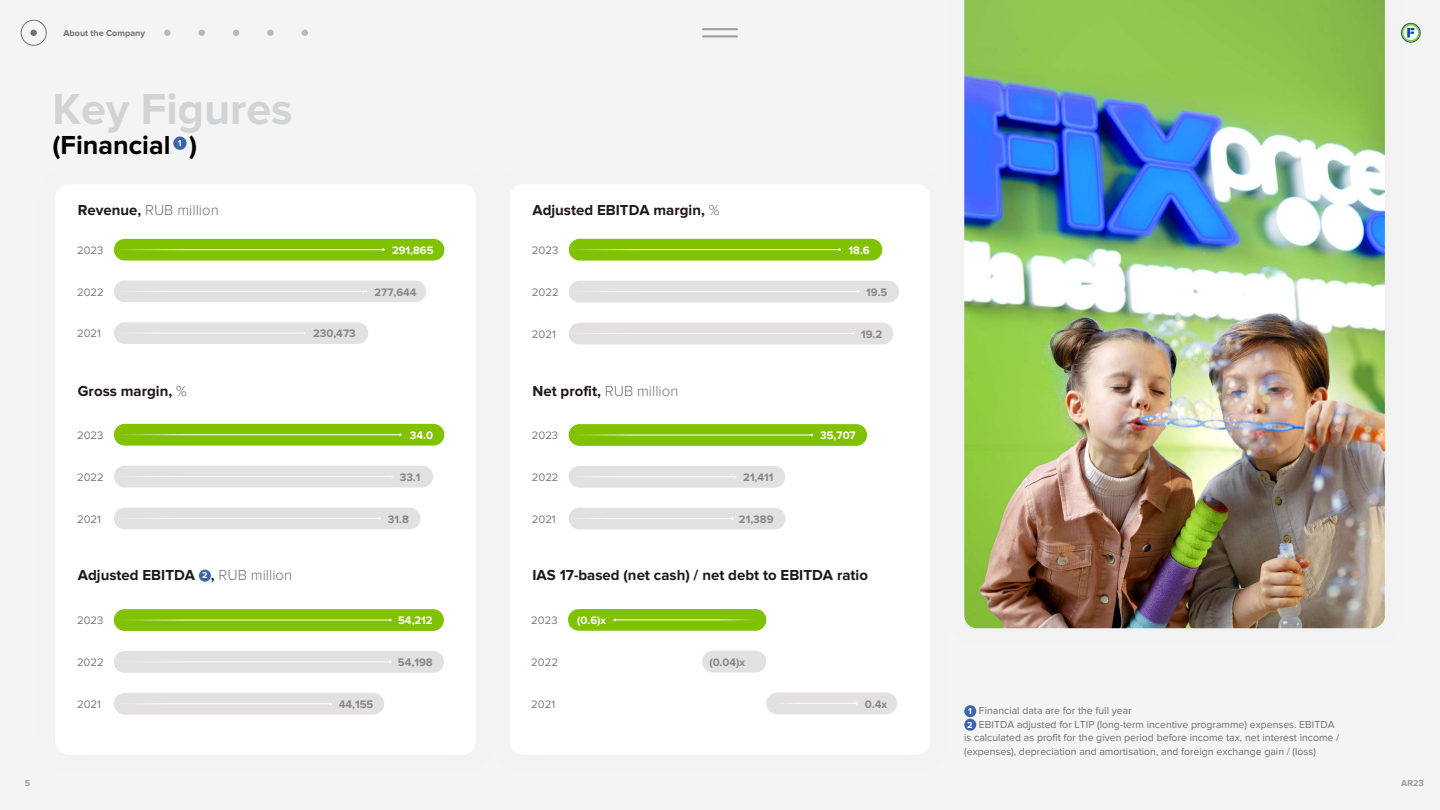
<style>
.page{position:relative;width:1440px;height:810px;background:#f4f4f4}
.page>*{position:absolute;margin:0;border:0;box-sizing:border-box;transform-origin:0 0}
.t1{font:700 45px "Proxima Nova";color:#d1d3d4}
.t2{font:700 27px "Proxima Nova";color:#000}
.t3{font:700 15px "Proxima Nova";color:#1e181c}
.t4{font:300 15px "Proxima Nova";color:#746e70}
.t5{font:11.32px "Proxima Nova";color:#817879}
.t6{font:700 11.32px "Proxima Nova";color:#878787}
.t7{font:700 11.32px "Proxima Nova";color:#fff}
.t8{font:11.25px "Proxima Nova";color:#817879}
.t9{font:700 11.25px "Proxima Nova";color:#878787}
.t10{font:700 11.25px "Proxima Nova";color:#fff}
.t11{font:10.5px/13.5px "Proxima Nova";color:#746e70}
.t12{font:700 9px "Proxima Nova";color:#746e70}
.t13{font:700 9px "Proxima Nova";color:#a29d9e}
.t14{font:700 9px "Proxima Nova";color:#fff}
.s1{font-weight:700;color:#1e181c}
.s2{font-weight:300;color:#746e70}
.s3{font-size:9px;color:#fff}
.s4{font-weight:700;font-size:9px;color:#fff}
</style>
<div class="page">
<svg style="left:1404px;top:23px;width:17px;height:20px"></svg>
<hr style="left:703px;top:28px;width:34px;height:2px;background:#a29d9e">
<hr style="left:703px;top:35px;width:34px;height:2px;background:#a29d9e">
<div style="left:30px;top:30px;width:7px;height:6px;background:#746e70;border-radius:50%"></div>
<div style="left:164px;top:30px;width:7px;height:6px;background:#bcb8b9;border-radius:50%"></div>
<svg style="left:199px;top:30px;width:6px;height:6px"></svg>
<svg style="left:233px;top:30px;width:6px;height:6px"></svg>
<div style="left:267px;top:30px;width:7px;height:6px;background:#bcb8b9;border-radius:50%"></div>
<svg style="left:302px;top:30px;width:6px;height:6px"></svg>
<div style="left:21px;top:20px;width:25px;height:26px;border:1px solid #746e70;border-radius:50%"></div>
<div style="left:491px;top:165px;width:458px;height:609px;background:#edeeed"></div>
<div style="left:510px;top:184px;width:420px;height:571px;background:#fff;border-radius:13px"></div>
<div style="left:173px;top:137px;width:14px;height:13px;background:#3b63ae;border-radius:50%"></div>
<div style="left:945px;top:0;width:459px;height:647px;background:#edeeed"></div>
<img style="left:964px;top:0;width:421px;height:628px">
<div style="left:36px;top:165px;width:459px;height:609px;background:#edeeed"></div>
<div style="left:55px;top:184px;width:421px;height:571px;background:#fff;border-radius:13px"></div>
<div style="left:964px;top:705px;width:12px;height:12px;background:#3b63ae;border-radius:50%"></div>
<div style="left:964px;top:719px;width:12px;height:12px;background:#3b63ae;border-radius:50%"></div>
<div style="left:766px;top:693px;width:131px;height:21px;background:#e3e0e1;border-radius:11px"></div>
<div style="left:568px;top:609px;width:198px;height:22px;background:#80c100;border-radius:11px"></div>
<hr style="left:615px;top:620px;width:141px;height:1px;background:#fff">
<div style="left:702px;top:651px;width:64px;height:21px;background:#e3e0e1;border-radius:11px"></div>
<hr style="left:777px;top:703px;width:79px;height:1px;background:#fff">
<div style="left:569px;top:466px;width:216px;height:22px;background:#e3e0e1;border-radius:11px"></div>
<div style="left:569px;top:508px;width:216px;height:21px;background:#e3e0e1;border-radius:11px"></div>
<div style="left:569px;top:424px;width:298px;height:22px;background:#80c100;border-radius:11px"></div>
<hr style="left:569px;top:435px;width:243px;height:1px;background:#fff">
<hr style="left:569px;top:476px;width:166px;height:1px;background:#fff">
<hr style="left:569px;top:518px;width:162px;height:1px;background:#fff">
<div style="left:569px;top:281px;width:330px;height:21px;background:#e3e0e1;border-radius:11px"></div>
<div style="left:569px;top:323px;width:324px;height:21px;background:#e3e0e1;border-radius:11px"></div>
<div style="left:569px;top:239px;width:313px;height:22px;background:#80c100;border-radius:11px"></div>
<hr style="left:569px;top:249px;width:271px;height:1px;background:#fff">
<hr style="left:569px;top:291px;width:289px;height:1px;background:#fff">
<hr style="left:569px;top:333px;width:284px;height:1px;background:#fff">
<div style="left:199px;top:570px;width:12px;height:12px;background:#3b63ae;border-radius:50%"></div>
<div style="left:114px;top:281px;width:312px;height:21px;background:#e3e0e1;border-radius:11px"></div>
<div style="left:114px;top:322px;width:254px;height:22px;background:#e3e0e1;border-radius:11px"></div>
<div style="left:114px;top:239px;width:330px;height:22px;background:#80c100;border-radius:11px"></div>
<hr style="left:114px;top:249px;width:268px;height:1px;background:#fff">
<hr style="left:114px;top:291px;width:251px;height:1px;background:#fff">
<hr style="left:114px;top:333px;width:189px;height:1px;background:#fff">
<div style="left:114px;top:466px;width:319px;height:21px;background:#e3e0e1;border-radius:11px"></div>
<div style="left:114px;top:508px;width:307px;height:21px;background:#e3e0e1;border-radius:11px"></div>
<div style="left:114px;top:424px;width:330px;height:22px;background:#80c100;border-radius:11px"></div>
<hr style="left:114px;top:434px;width:286px;height:1px;background:#fff">
<hr style="left:114px;top:476px;width:276px;height:1px;background:#fff">
<hr style="left:114px;top:518px;width:264px;height:1px;background:#fff">
<div style="left:114px;top:651px;width:330px;height:22px;background:#e3e0e1;border-radius:11px"></div>
<div style="left:114px;top:693px;width:270px;height:22px;background:#e3e0e1;border-radius:11px"></div>
<div style="left:114px;top:609px;width:330px;height:22px;background:#80c100;border-radius:11px"></div>
<hr style="left:114px;top:620px;width:276px;height:1px;background:#fff">
<hr style="left:114px;top:662px;width:275px;height:1px;background:#fff">
<hr style="left:114px;top:703px;width:216px;height:1px;background:#fff">
<p class="t12" style="left:63px;top:28px;width:83px">About the Company</p>
<h1 class="t1" style="left:53px;top:83px;width:242px">Key Figures</h1>
<h2 class="t2" style="left:53px;top:130px;width:119px">(Financial</h2>
<p class="t14" style="left:178px;top:138px;width:5px">1</p>
<h2 class="t2" style="left:189px;top:130px;width:10px">)</h2>
<h3 class="t4" style="left:78px;top:201px;width:142px"><span class="s1">Revenue,</span> RUB million</h3>
<p class="t8" style="left:77px;top:244px;width:28px">2023</p>
<p class="t10" style="left:392px;top:244px;width:43px">291,865</p>
<p class="t9" style="left:375px;top:285px;width:44px">277,644</p>
<p class="t9" style="left:313px;top:327px;width:44px">230,473</p>
<p class="t8" style="left:77px;top:285px;width:28px">2022</p>
<p class="t8" style="left:77px;top:327px;width:25px">2021</p>
<h3 class="t3" style="left:532px;top:201px;width:189px">Adjusted EBITDA margin, <span class="s2">%</span></h3>
<p class="t5" style="left:532px;top:244px;width:28px">2023</p>
<p class="t7" style="left:849px;top:244px;width:23px">18.6</p>
<p class="t6" style="left:866px;top:286px;width:23px">19.5</p>
<p class="t6" style="left:861px;top:327px;width:23px">19.2</p>
<p class="t5" style="left:532px;top:286px;width:28px">2022</p>
<p class="t5" style="left:532px;top:327px;width:26px">2021</p>
<h3 class="t3" style="left:78px;top:382px;width:111px">Gross margin, <span class="s2">%</span></h3>
<h3 class="t3" style="left:532px;top:382px;width:147px">Net profit, <span class="s2">RUB million</span></h3>
<p class="t8" style="left:77px;top:429px;width:28px">2023</p>
<p class="t10" style="left:410px;top:429px;width:25px">34.0</p>
<p class="t9" style="left:400px;top:471px;width:22px">33.1</p>
<p class="t9" style="left:388px;top:512px;width:22px">31.8</p>
<p class="t8" style="left:77px;top:471px;width:28px">2022</p>
<p class="t8" style="left:77px;top:512px;width:25px">2021</p>
<p class="t8" style="left:532px;top:429px;width:28px">2023</p>
<p class="t10" style="left:820px;top:429px;width:37px">35,707</p>
<p class="t8" style="left:532px;top:471px;width:28px">2022</p>
<p class="t8" style="left:532px;top:513px;width:25px">2021</p>
<p class="t9" style="left:743px;top:471px;width:32px">21,411</p>
<p class="t9" style="left:739px;top:513px;width:36px">21,389</p>
<h3 class="t3" style="left:78px;top:567px;width:216px">Adjusted EBITDA <span class="s3">2</span> , <span class="s2">RUB million</span></h3>
<h3 class="t3" style="left:532px;top:566px;width:337px">IAS 17-based (net cash) / net debt to EBITDA ratio</h3>
<p class="t8" style="left:77px;top:614px;width:28px">2023</p>
<p class="t10" style="left:398px;top:614px;width:36px">54,212</p>
<p class="t9" style="left:398px;top:656px;width:36px">54,198</p>
<p class="t9" style="left:339px;top:698px;width:36px">44,155</p>
<p class="t8" style="left:77px;top:656px;width:28px">2022</p>
<p class="t8" style="left:77px;top:698px;width:25px">2021</p>
<p class="t8" style="left:531px;top:614px;width:28px">2023</p>
<p class="t10" style="left:577px;top:614px;width:31px">(0.6)x</p>
<p class="t9" style="left:709px;top:656px;width:37px">(0.04)x</p>
<p class="t8" style="left:531px;top:656px;width:28px">2022</p>
<p class="t8" style="left:531px;top:697px;width:25px">2021</p>
<p class="t9" style="left:865px;top:697px;width:24px">0.4x</p>
<p class="t11" style="left:964px;top:704px;width:377px;text-indent:4px"><span class="s4">1</span> Financial data are for the full year<br><span class="s4">2</span> EBITDA adjusted for LTIP (long-term incentive programme) expenses. EBITDA is calculated as profit for the given period before income tax, net interest income / (expenses), depreciation and amortisation, and foreign exchange gain / (loss)</p>
<p class="t13" style="left:25px;top:778px;width:7px">5</p>
<p class="t13" style="left:1401px;top:778px;width:24px">AR23</p>
</div>
